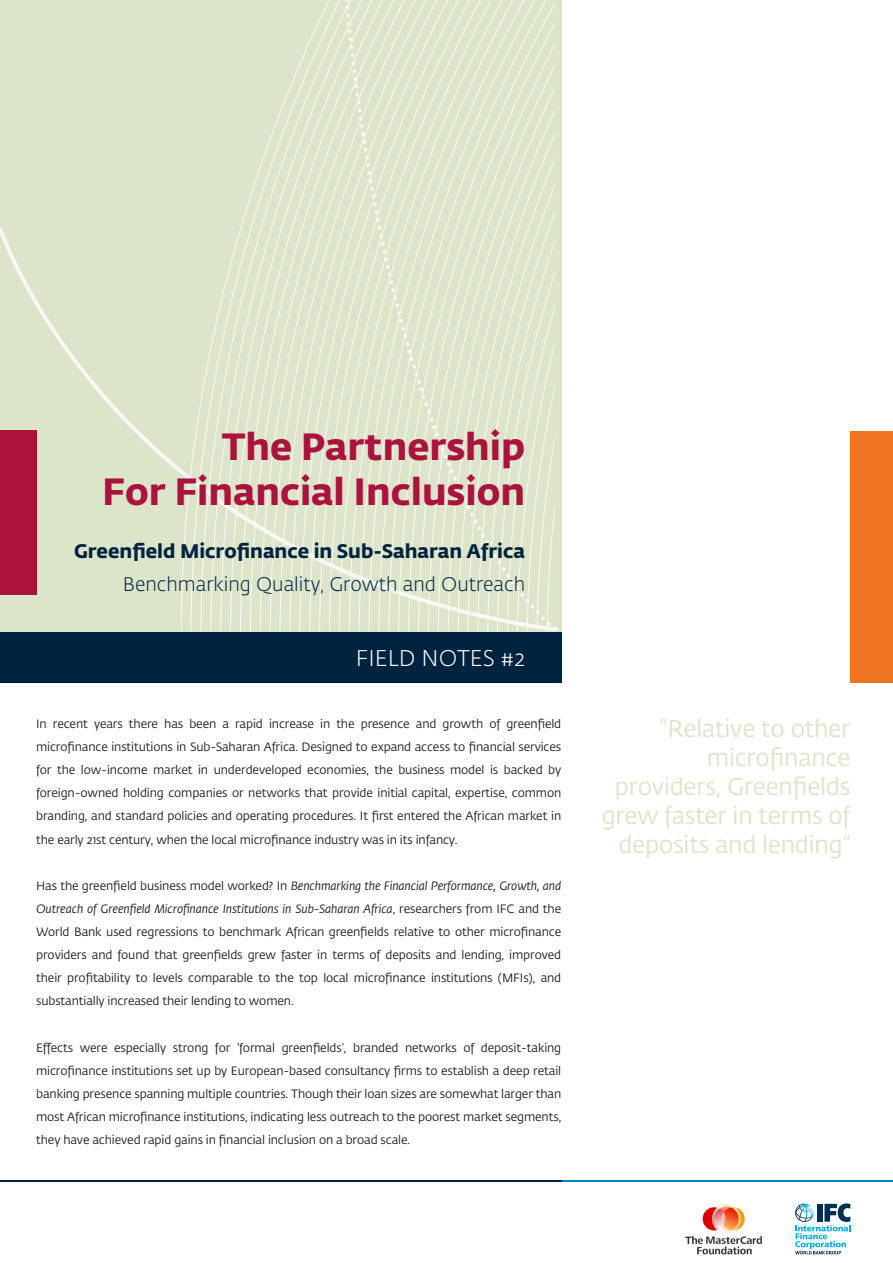
<style>
.page{position:relative;width:893px;height:1263px;background:#fff}
.page>*{position:absolute;margin:0;border:0;box-sizing:border-box;transform-origin:0 0}
.t1{font:700 37.5px "Fedra Sans Std";color:#ab123d}
.t2{font:24px/28.8px "Fedra Sans Std";letter-spacing:-.01em;color:#dce5c9;text-align:right}
.t3{font:300 22.5px "Fedra Sans Std";color:#fff}
.t4{font:700 19.5px "Fedra Sans Std";color:#002340}
.t5{font:300 19.5px "Fedra Sans Std";color:#002340}
.t6{font:12px/23.1px "Fedra Sans Std";letter-spacing:-.01em;color:#231f20;text-align:justify}
.s1{font-style:italic}
</style>
<div class="page">
<div style="left:0;top:0;width:561px;height:682px;background:#dce5c9"></div>
<svg style="left:0;top:227px;width:557px;height:404px"></svg>
<svg style="left:180px;top:0;width:375px;height:631px"></svg>
<div style="left:850px;top:431px;width:43px;height:251px;background:#f07523"></div>
<div style="left:0;top:431px;width:36px;height:164px;background:#ab123d"></div>
<img style="left:685px;top:1204px;width:77px;height:50px">
<hr style="left:561px;top:1180px;width:332px;height:2px;background:#0083ca">
<hr style="left:0;top:1180px;width:561px;height:2px;background:#002340">
<div style="left:0;top:631px;width:561px;height:51px;background:#002340"></div>
<svg style="left:795px;top:1203px;width:55px;height:51px"></svg>
<p class="t1" style="left:222px;top:422px;width:305px">The Partnership</p>
<p class="t1" style="left:102px;top:467px;width:424px">For Financial Inclusion</p>
<p class="t4" style="left:74px;top:539px;width:453px">Greenfield Microfinance in Sub-Saharan Africa</p>
<p class="t5" style="left:123px;top:573px;width:404px">Benchmarking Quality, Growth and Outreach</p>
<p class="t3" style="left:356px;top:644px;width:171px">FIELD NOTES #2</p>
<p class="t6" style="left:36px;top:712px;width:527px">In recent years there has been a rapid increase in the presence and growth of greenfield microfinance institutions in Sub-Saharan Africa. Designed to expand access to financial services for the low-income market in underdeveloped economies, the business model is backed by foreign-owned holding companies or networks that provide initial capital, expertise, common branding, and standard policies and operating procedures. It first entered the African market in the early 21st century, when the local microfinance industry was in its infancy.</p>
<p class="t6" style="left:36px;top:874px;width:527px">Has the greenfield business model worked? In <span class="s1">Benchmarking the Financial Performance, Growth, and Outreach of Greenfield Microfinance Institutions in Sub-Saharan Africa</span>, researchers from IFC and the World Bank used regressions to benchmark African greenfields relative to other microfinance providers and found that greenfields grew faster in terms of deposits and lending, improved their profitability to levels comparable to the top local microfinance institutions (MFIs), and substantially increased their lending to women.</p>
<p class="t6" style="left:36px;top:1036px;width:527px">Effects were especially strong for ‘formal greenfields’, branded networks of deposit-taking microfinance institutions set up by European-based consultancy firms to establish a deep retail banking presence spanning multiple countries. Though their loan sizes are somewhat larger than most African microfinance institutions, indicating less outreach to the poorest market segments, they have achieved rapid gains in financial inclusion on a broad scale.</p>
<p class="t2" style="left:602px;top:715px;width:250px">“Relative to other microfinance providers, Greenfields grew faster in terms of deposits and lending“</p>
</div>
